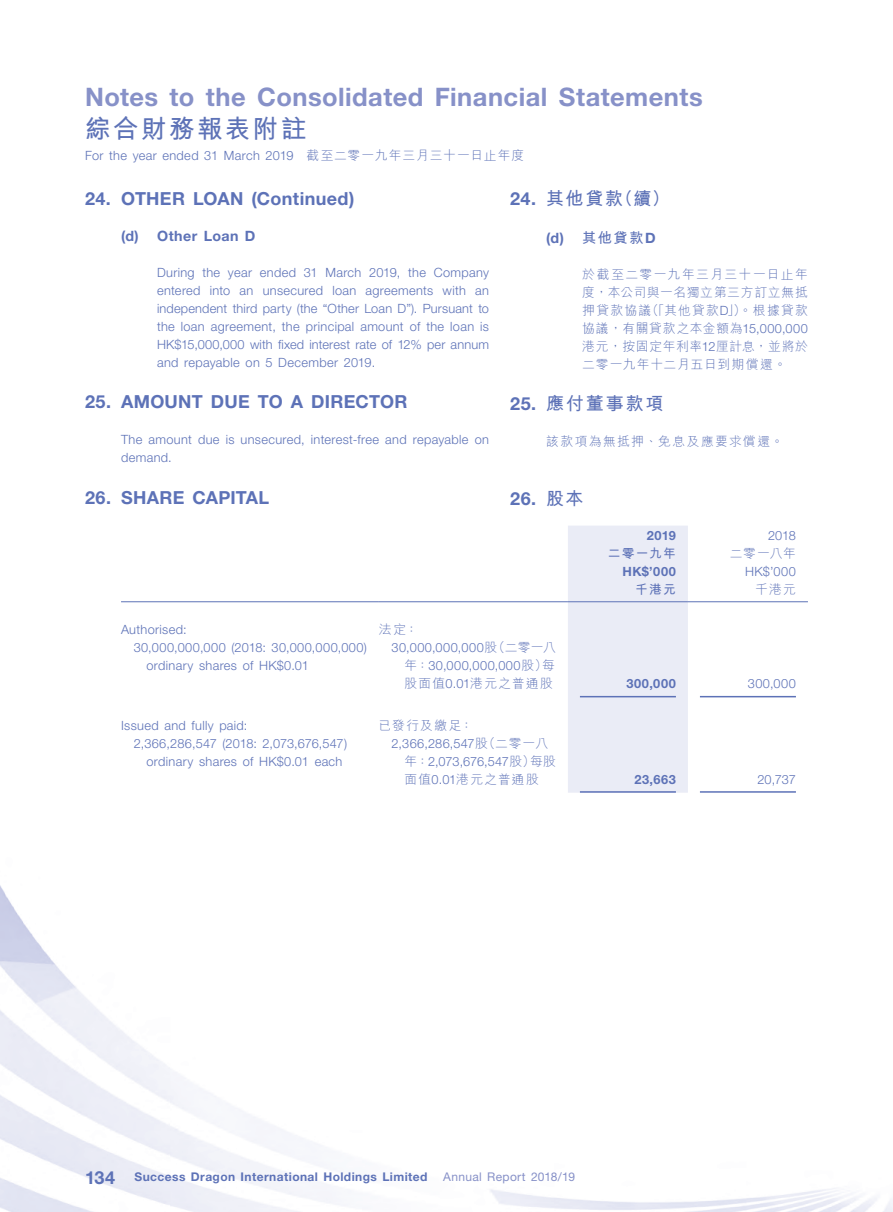
<style>
.page{position:relative;width:893px;height:1212px;background:#fff}
.page>*{position:absolute;margin:0;border:0;box-sizing:border-box;transform-origin:0 0}
.t1{font:700 25.5px "Helvetica Neue LT Std";letter-spacing:.02em;color:#8791c8}
.t2{font:700 25.5px "M Hei HK";letter-spacing:.1em;color:#5d72b7}
._03_H1{font:700 18px "Helvetica Neue LT Std";letter-spacing:.02em;color:#5d72b7}
._03_H1-2{font:700 18px "M Hei HK";letter-spacing:.105em;color:#5d72b7}
._04___H2{font:700 14.25px "Helvetica Neue LT Std";letter-spacing:.03em;color:#5d72b7}
._13_____P4{font:300 12.75px/18px "Helvetica Neue LT Std";letter-spacing:.015em;color:#5d72b7;text-align:justify}
._15_Table_Stub{font:300 12.75px/18px "Helvetica Neue LT Std";letter-spacing:.025em;color:#5d72b7}
._13_____P4-2{font:300 12.75px/18px "M Hei HK";letter-spacing:.065em;color:#5d72b7;text-align:justify}
._12___P2{font:300 12.75px/18px "Helvetica Neue LT Std";letter-spacing:.025em;color:#5d72b7}
._15_Table_Stub-2{font:300 12.75px/18px "Helvetica Neue LT Std";letter-spacing:-.005em;color:#5d72b7}
._01_Body_Text{font:700 12.75px "Helvetica Neue LT Std";letter-spacing:.05em;color:#5d72b7}
._01_Body_Text-2{font:300 12.75px "Helvetica Neue LT Std";letter-spacing:.025em;color:#5d72b7}
._12___P2-2{font:300 12.75px "M Hei HK";letter-spacing:.11em;color:#5d72b7}
._15_Table_Stub-3{font:300 12.75px "M Hei HK";letter-spacing:.115em;color:#5d72b7}
._01_Body_Text-3{font:700 12.75px "M Hei HK";letter-spacing:.1em;color:#5d72b7}
._01_Body_Text-4{font:300 12.75px "M Hei HK";letter-spacing:.075em;color:#5d72b7}
.t3{font:700 12px "Helvetica Neue LT Std";letter-spacing:.035em;color:#5d72b7}
.t4{font:12px "Helvetica Neue LT Std";letter-spacing:.025em;color:#8791c8}
.s1{font-family:"M Hei HK"}
.s2{font-family:"Helvetica Neue LT Std"}
</style>
<div class="page">
<img style="left:0;top:602px;width:893px;height:610px">
<div style="left:568px;top:526px;width:120px;height:267px;background:#eaecf6"></div>
<hr style="left:121px;top:601px;width:258px;height:1px;background:#5d72b7">
<hr style="left:379px;top:601px;width:189px;height:1px;background:#5d72b7">
<hr style="left:568px;top:601px;width:120px;height:1px;background:#5d72b7">
<hr style="left:688px;top:601px;width:120px;height:1px;background:#5d72b7">
<hr style="left:580px;top:696px;width:96px;height:1px;background:#5d72b7">
<hr style="left:700px;top:696px;width:96px;height:1px;background:#5d72b7">
<hr style="left:580px;top:791px;width:96px;height:2px;background:#5d72b7">
<hr style="left:700px;top:791px;width:96px;height:2px;background:#5d72b7">
<h1 class="t1" style="left:85px;top:81px;width:619px">Notes to the Consolidated Financial Statements</h1>
<h1 class="t2" style="left:85px;top:110px;width:223px">綜合財務報表附註</h1>
<p class="_13_____P4" style="left:85px;top:146px;width:441px">For the year ended 31 March 2019 <span class="s1">截至二零一九年三月三十一日止年度</span></p>
<p class="_03_H1" style="left:85px;top:188px;width:271px">24. OTHER LOAN (Continued)</p>
<p class="_04___H2" style="left:121px;top:227px;width:136px">(d) Other Loan D</p>
<p class="_13_____P4" style="left:157px;top:263px;width:333px">During the year ended 31 March 2019, the Company entered into an unsecured loan agreements with an independent third party (the “Other Loan D”). Pursuant to the loan agreement, the principal amount of the loan is HK$15,000,000 with fixed interest rate of 12% per annum and repayable on 5 December 2019.</p>
<p class="_03_H1" style="left:85px;top:391px;width:324px">25. AMOUNT DUE TO A DIRECTOR</p>
<p class="_12___P2" style="left:121px;top:431px;width:369px">The amount due is unsecured, interest-free and repayable on demand.</p>
<p class="_03_H1" style="left:85px;top:486px;width:186px">26. SHARE CAPITAL</p>
<p class="_03_H1-2" style="left:510px;top:185px;width:161px"><span class="s2">24.</span> 其他貸款（續）</p>
<p class="_04___H2" style="left:546px;top:229px;width:111px">(d) <span class="s1">其他貸款</span>D</p>
<p class="_13_____P4-2" style="left:582px;top:265px;width:227px">於截至二零一九年三月三十一日止年度，本公司與一名獨立第三方訂立無抵押貸款協議（「其他貸款<span class="s2">D</span>」）。根據貸款協議，有關貸款之本金額為<span class="s2">15,000,000</span>港元，按固定年利率<span class="s2">12</span>厘計息，並將於二零一九年十二月五日到期償還。</p>
<p class="_03_H1-2" style="left:510px;top:390px;width:155px"><span class="s2">25.</span> 應付董事款項</p>
<p class="_12___P2-2" style="left:546px;top:435px;width:239px">該款項為無抵押、免息及應要求償還。</p>
<p class="_03_H1" style="left:510px;top:488px;width:75px">26. <span class="s1">股本</span></p>
<p class="_01_Body_Text" style="left:647px;top:527px;width:31px">2019</p>
<p class="_01_Body_Text-2" style="left:768px;top:527px;width:29px">2018</p>
<p class="_01_Body_Text-3" style="left:608px;top:544px;width:70px">二零一九年</p>
<p class="_01_Body_Text-4" style="left:730px;top:546px;width:68px">二零一八年</p>
<p class="_01_Body_Text" style="left:622px;top:563px;width:55px">HK$’000</p>
<p class="_01_Body_Text-2" style="left:745px;top:563px;width:52px">HK$’000</p>
<p class="_01_Body_Text-3" style="left:635px;top:580px;width:42px">千港元</p>
<p class="_01_Body_Text-4" style="left:755px;top:582px;width:42px">千港元</p>
<p class="_15_Table_Stub" style="left:121px;top:620px;width:67px">Authorised:</p>
<p class="_15_Table_Stub-3" style="left:379px;top:623px;width:40px">法定：</p>
<p class="_15_Table_Stub" style="left:147px;top:638px;width:222px;text-indent:-13px">30,000,000,000 (2018: 30,000,000,000) ordinary shares of HK$0.01</p>
<p class="_15_Table_Stub" style="left:404px;top:638px;width:153px;text-align:justify;text-indent:-13px">30,000,000,000<span class="s1">股（二零一八年：</span>30,000,000,000<span class="s1">股）每股面值</span>0.01<span class="s1">港元之普通股</span></p>
<p class="_15_Table_Stub" style="left:121px;top:716px;width:128px">Issued and fully paid:</p>
<p class="_15_Table_Stub-3" style="left:379px;top:718px;width:96px">已發行及繳足：</p>
<p class="_15_Table_Stub" style="left:147px;top:734px;width:202px;text-indent:-13px">2,366,286,547 (2018: 2,073,676,547) ordinary shares of HK$0.01 each</p>
<p class="_15_Table_Stub-2" style="left:404px;top:734px;width:153px;text-indent:-13px">2,366,286,547<span class="s1">股（二零一八年：</span>2,073,676,547<span class="s1">股）每股面值</span>0.01<span class="s1">港元之普通股</span></p>
<p class="_01_Body_Text" style="left:626px;top:676px;width:51px">300,000</p>
<p class="_01_Body_Text-2" style="left:748px;top:676px;width:50px">300,000</p>
<p class="_01_Body_Text" style="left:634px;top:771px;width:43px">23,663</p>
<p class="_01_Body_Text-2" style="left:757px;top:771px;width:40px">20,737</p>
<h2 class="_03_H1" style="left:85px;top:1166px;width:32px">134</h2>
<p class="t3" style="left:134px;top:1170px;width:295px">Success Dragon International Holdings Limited</p>
<p class="t4" style="left:443px;top:1170px;width:133px">Annual Report 2018/19</p>
</div>
